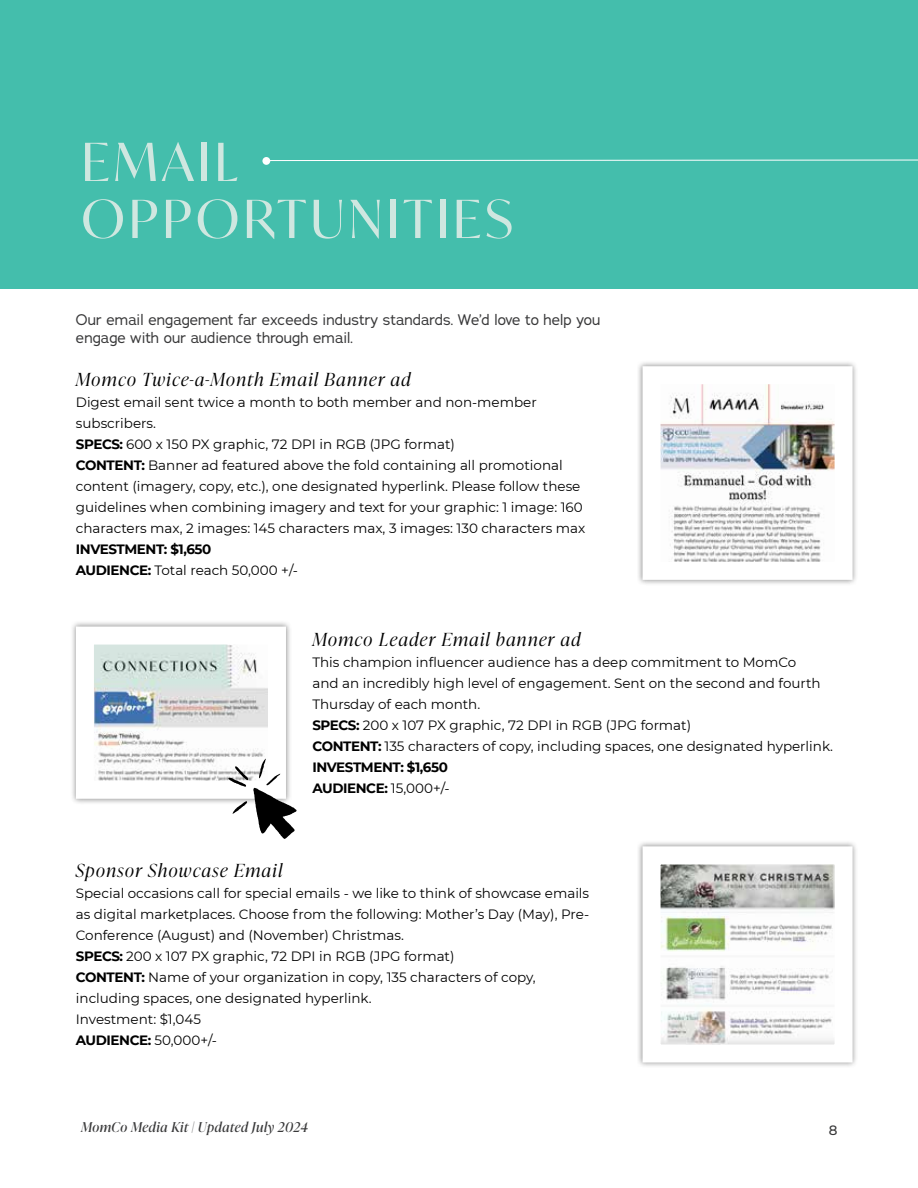
<style>
.page{position:relative;width:918px;height:1188px;background:#fff}
.page>*{position:absolute;margin:0;border:0;box-sizing:border-box;transform-origin:0 0}
.t1{font:52.5px/57px "Ivy Mode";letter-spacing:.07em;color:#cfe7e0}
.t2{font:italic 300 18px "Ivy Presto Display";letter-spacing:.08em;color:#000}
.t3{font:15px/18px "Adrianna";color:#383839}
.t4{font:13.5px/21px "Montserrat";color:#000}
.t5{font:700 13.5px/21px "Montserrat";letter-spacing:-.03em;color:#000}
.t6{font:italic 13.5px "Ivy Presto Display";letter-spacing:.04em;color:#383839}
.t7{font:500 13.5px "Montserrat";color:#383839}
.s1{font-weight:700}
.s2{font-weight:400}
</style>
<div class="page">
<div style="left:0;top:0;width:918px;height:289px;background:#44beac"></div>
<svg style="left:638px;top:362px;width:218px;height:222px"></svg>
<svg style="left:638px;top:842px;width:218px;height:224px"></svg>
<svg style="left:270px;top:159px;width:648px;height:2px"></svg>
<div style="left:262px;top:157px;width:8px;height:8px;background:#fff;border-radius:50%"></div>
<svg style="left:72px;top:622px;width:225px;height:217px"></svg>
<h1 class="t1" style="left:81px;top:132px;width:433px">EMAIL<br>OPPORTUNITIES</h1>
<p class="t3" style="left:76px;top:311px;width:526px">Our email engagement far exceeds industry standards. We’d love to help you engage with our audience through email.</p>
<h2 class="t2" style="left:76px;top:366px;width:336px">Momco Twice-a-Month Email Banner ad</h2>
<p class="t4" style="left:76px;top:391px;width:511px">Digest email sent twice a month to both member and non-member subscribers.<br><span class="s1">SPECS:</span> 600 x 150 PX graphic, 72 DPI in RGB (JPG format)<br><span class="s1">CONTENT:</span> Banner ad featured above the fold containing all promotional content (imagery, copy, etc.), one designated hyperlink. Please follow these guidelines when combining imagery and text for your graphic: 1 image: 160 characters max, 2 images: 145 characters max, 3 images: 130 characters max</p>
<p class="t5" style="left:76px;top:538px;width:223px">INVESTMENT: $1,650<br>AUDIENCE: <span class="s2">Total reach 50,000 +/-</span></p>
<h2 class="t2" style="left:312px;top:627px;width:270px">Momco Leader Email banner ad</h2>
<p class="t4" style="left:312px;top:651px;width:522px">This champion influencer audience has a deep commitment to MomCo<br>and an incredibly high level of engagement. Sent on the second and fourth Thursday of each month.<br><span class="s1">SPECS:</span> 200 x 107 PX graphic, 72 DPI in RGB (JPG format)<br><span class="s1">CONTENT:</span> 135 characters of copy, including spaces, one designated hyperlink.<br><span class="s1">INVESTMENT: $1,650<br>AUDIENCE:</span> 15,000+/-</p>
<h2 class="t2" style="left:76px;top:858px;width:208px">Sponsor Showcase Email</h2>
<p class="t4" style="left:76px;top:883px;width:515px">Special occasions call for special emails - we like to think of showcase emails as digital marketplaces. Choose from the following: Mother’s Day (May), Pre-Conference (August) and (November) Christmas.<br><span class="s1">SPECS:</span> 200 x 107 PX graphic, 72 DPI in RGB (JPG format)<br><span class="s1">CONTENT:</span> Name of your organization in copy, 135 characters of copy, including spaces, one designated hyperlink.<br>Investment: $1,045<br><span class="s1">AUDIENCE:</span> 50,000+/-</p>
<p class="t6" style="left:81px;top:1118px;width:229px">MomCo Media Kit | Updated July 2024</p>
<p class="t7" style="left:829px;top:1121px;width:10px">8</p>
</div>
